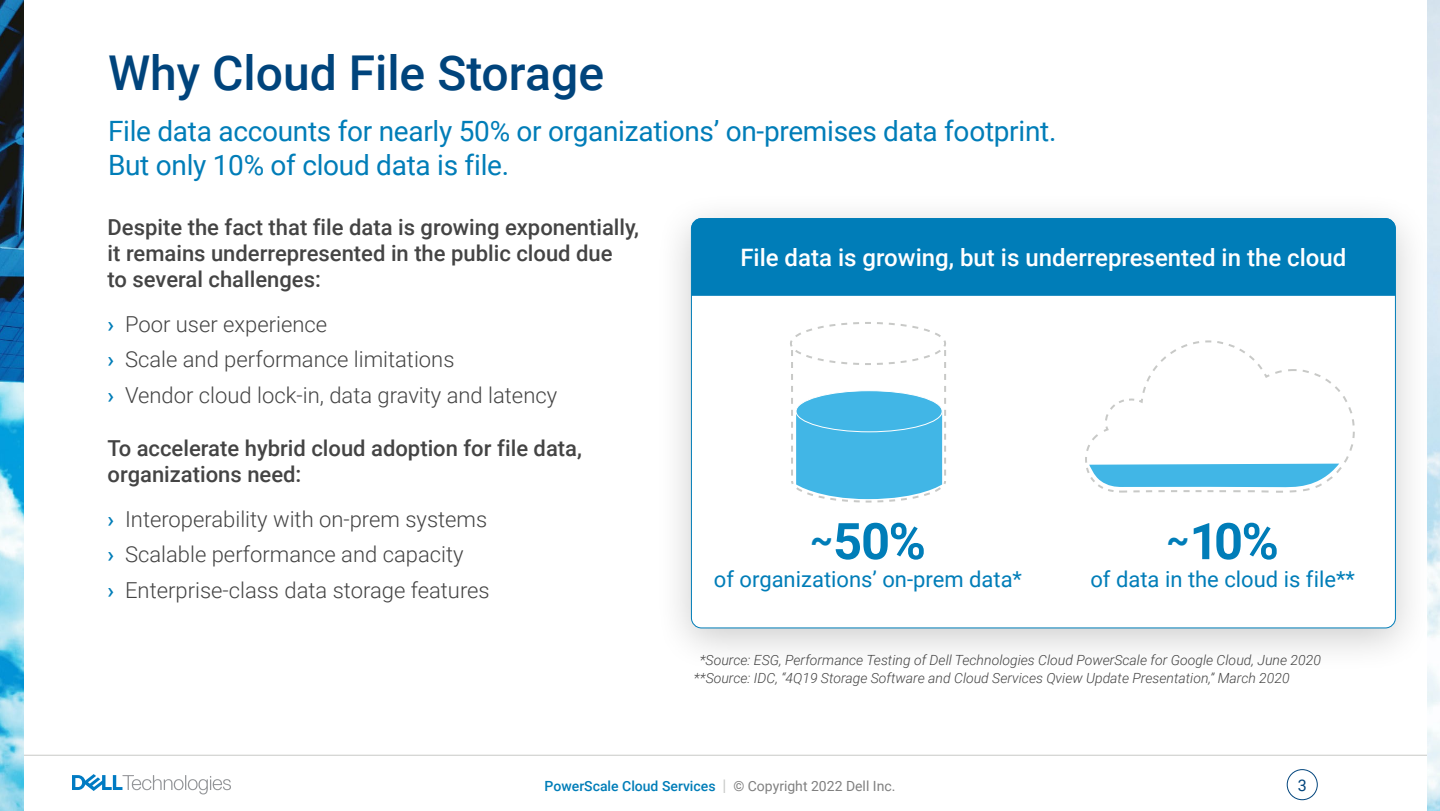
<style>
.page{position:relative;width:1440px;height:811px;background:#fff}
.page>*{position:absolute;margin:0;border:0;box-sizing:border-box;transform-origin:0 0}
.t1{font:700 50.6px "Roboto";color:#007db8}
.t2{font:500 48px "Roboto";color:#00447c}
.t3{font:28px/34px "Roboto";letter-spacing:-.01em;color:#007db8}
.t4{font:500 24px "Roboto";color:#fff}
.t5{font:300 22px/35.4px "Roboto";color:#444}
.t6{font:500 22px/26.4px "Roboto";color:#444}
.t7{font:22px "Roboto";color:#007db8}
.t8{font:16px "Roboto";color:#00447c}
.t9{font:italic 300 14px/18px "Roboto";color:#444}
.t10{font:500 14px "Roboto";color:#007db8}
.s1{font-weight:500;color:#007db8}
.s2{font-size:35.4px}
.s3{font-weight:400;font-size:16px;color:#c8c9c7}
.s4{font-weight:400;color:#808080}
</style>
<div class="page">
<svg style="left:72px;top:774px;width:159px;height:20px"></svg>
<img style="left:0;top:0;width:23px;height:810px">
<hr style="left:23px;top:755px;width:1417px;height:1px;background:#c8c9c7">
<div style="left:1287px;top:769px;width:31px;height:31px;border:1px solid #00447c;border-radius:50%"></div>
<img style="left:1427px;top:0;width:13px;height:810px">
<div style="left:654px;top:190px;width:778px;height:483px;background:#000;opacity:.2"></div>
<div style="left:691px;top:219px;width:704px;height:409px;background:#fff;border-radius:10px"></div>
<div style="left:691px;top:218px;width:704px;height:78px;background:#007db8"></div>
<svg style="left:790px;top:322px;width:156px;height:181px"></svg>
<svg style="left:1085px;top:340px;width:270px;height:153px"></svg>
<div style="left:796px;top:391px;width:146px;height:41px;background:#41b6e6;border-radius:50%"></div>
<div style="left:796px;top:390px;width:146px;height:42px;border:1px solid #fff;border-radius:50%"></div>
<h2 class="t2" style="left:108px;top:39px;width:498px">Why Cloud File Storage</h2>
<p class="t3" style="left:108px;top:113px;width:950px">File data accounts for nearly 50% or organizations’ on-premises data footprint.<br>But only 10% of cloud data is file.</p>
<p class="t6" style="left:108px;top:213px;width:533px">Despite the fact that file data is growing exponentially, it remains underrepresented in the public cloud due<br>to several challenges:</p>
<p class="t5" style="left:108px;top:305px;width:451px"><span class="s1">›</span> Poor user experience<br><span class="s1">›</span> Scale and performance limitations<br><span class="s1">›</span> Vendor cloud lock-in, data gravity and latency</p>
<p class="t6" style="left:108px;top:434px;width:476px">To accelerate hybrid cloud adoption for file data, organizations need:</p>
<p class="t5" style="left:108px;top:500px;width:384px"><span class="s1">›</span> Interoperability with on-prem systems <span class="s1">›</span> Scalable performance and capacity<br><span class="s1">›</span> Enterprise-class data storage features</p>
<p class="t4" style="left:740px;top:241px;width:608px">File data is growing, but is underrepresented in the cloud</p>
<h1 class="t1" style="left:810px;top:506px;width:117px"><span class="s2">~</span>50%</h1>
<p class="t7" style="left:714px;top:564px;width:310px">of organizations’ on-prem data*</p>
<h1 class="t1" style="left:1167px;top:506px;width:114px"><span class="s2">~</span>10%</h1>
<p class="t7" style="left:1090px;top:564px;width:266px">of data in the cloud is file**</p>
<p class="t9" style="left:694px;top:650px;width:628px;text-indent:6px">*Source: ESG, Performance Testing of Dell Technologies Cloud PowerScale for Google Cloud, June 2020 **Source: IDC, “4Q19 Storage Software and Cloud Services Qview Update Presentation,” March 2020</p>
<p class="t10" style="left:545px;top:776px;width:352px">PowerScale Cloud Services <span class="s3">|</span> <span class="s4">© Copyright 2022 Dell Inc.</span></p>
<p class="t8" style="left:1298px;top:774px;width:10px">3</p>
</div>
